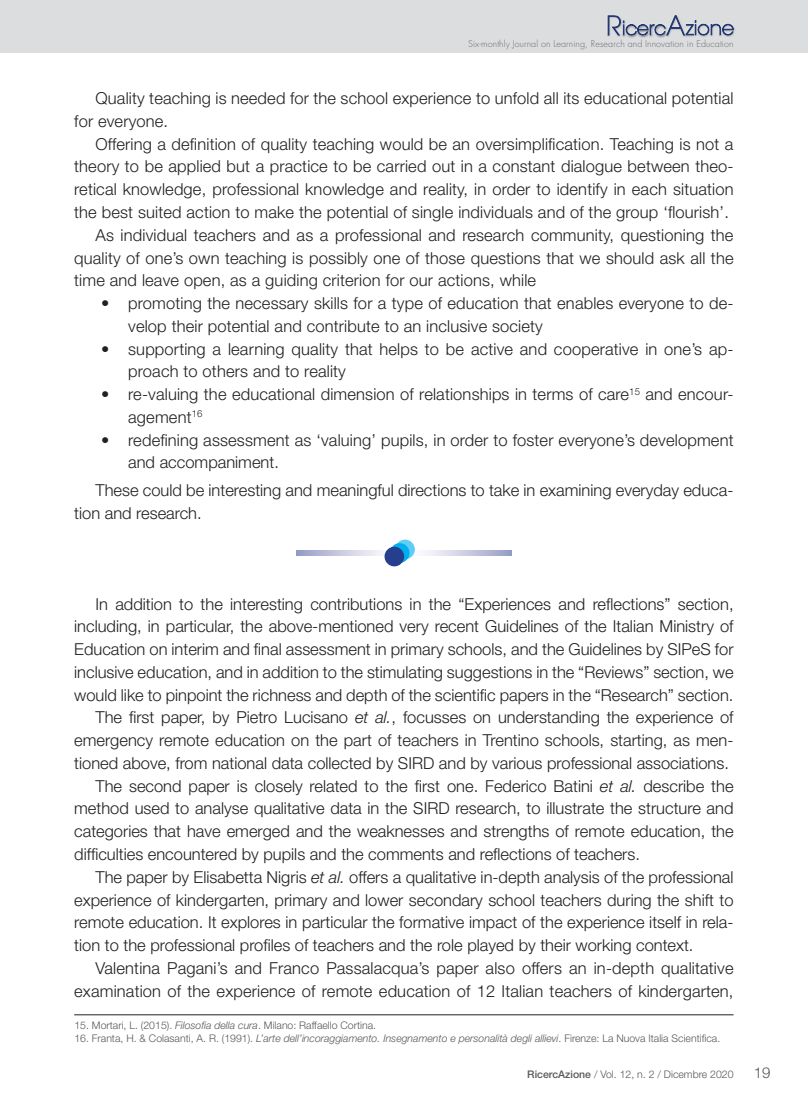
<style>
.page{position:relative;width:808px;height:1106px;background:#fff}
.page>*{position:absolute;margin:0;border:0;box-sizing:border-box;transform-origin:0 0}
.t1{font:300 16.5px/22.8px "Helvetica Neue LT";color:#231f20}
.t2{font:300 15px "Helvetica Neue CE";color:#57585a}
.t3{font:300 10.5px "Helvetica Neue LT";color:#57585a}
.t4{font:300 10.5px "Helvetica Neue CE";color:#57585a}
.t5{font:300 9px "Futura";letter-spacing:.01em;color:#6c6d70}
.s1{font-style:italic}
.s2{font-weight:500}
</style>
<div class="page">
<div style="left:0;top:0;width:808px;height:53px;background:#dcdddf"></div>
<div style="left:606px;top:15px;width:18px;height:23px;background:#231f20;opacity:.3"></div>
<div style="left:621px;top:19px;width:47px;height:19px;background:#231f20;opacity:.5"></div>
<div style="left:664px;top:13px;width:20px;height:24px;background:#dcdddf"></div>
<div style="left:665px;top:14px;width:22px;height:24px;background:#dcdddf"></div>
<div style="left:684px;top:19px;width:52px;height:19px;background:#231f20;opacity:.3"></div>
<svg style="left:608px;top:15px;width:126px;height:21px"></svg>
<hr style="left:74px;top:1014px;width:659px;height:1px;background:#231f20">
<svg style="left:296px;top:550px;width:89px;height:6px"></svg>
<svg style="left:413px;top:550px;width:99px;height:6px"></svg>
<svg style="left:395px;top:539px;width:20px;height:20px"></svg>
<svg style="left:390px;top:543px;width:19px;height:20px"></svg>
<div style="left:384px;top:547px;width:20px;height:19px;background:#253f8e;border-radius:50%"></div>
<p class="t5" style="left:468px;top:38px;width:267px">Six-monthly Journal on Learning, Research and Innovation in Education</p>
<p class="t1" style="left:74px;top:87px;width:661px;text-indent:21px">Quality teaching is needed for the school experience to unfold all its educational potential for everyone.</p>
<p class="t1" style="left:96px;top:132px;width:639px">Offering a definition of quality teaching would be an oversimplification. Teaching is not a</p>
<p class="t1" style="left:74px;top:155px;width:661px">theory to be applied but a practice to be carried out in a constant dialogue between theo-</p>
<p class="t1" style="left:74px;top:178px;width:661px">retical knowledge, professional knowledge and reality, in order to identify in each situation</p>
<p class="t1" style="left:74px;top:200px;width:656px">the best suited action to make the potential of single individuals and of the group ‘flourish’.</p>
<p class="t1" style="left:96px;top:223px;width:639px">As individual teachers and as a professional and research community, questioning the</p>
<p class="t1" style="left:74px;top:246px;width:661px">quality of one’s own teaching is possibly one of those questions that we should ask all the</p>
<p class="t1" style="left:74px;top:269px;width:463px">time and leave open, as a guiding criterion for our actions, while</p>
<p class="t1" style="left:128px;top:291px;width:607px;text-indent:-27px">• promoting the necessary skills for a type of education that enables everyone to de&shy;velop their potential and contribute to an inclusive society</p>
<p class="t1" style="left:128px;top:337px;width:607px;text-indent:-27px">• supporting a learning quality that helps to be active and cooperative in one’s ap&shy;proach to others and to reality</p>
<p class="t1" style="left:128px;top:382px;width:607px;text-indent:-27px">• re-valuing the educational dimension of relationships in terms of care<sup>15</sup> and encour&shy;agement<sup>16</sup></p>
<p class="t1" style="left:128px;top:428px;width:607px;text-indent:-27px">• redefining assessment as ‘valuing’ pupils, in order to foster everyone’s development and accompaniment.</p>
<p class="t1" style="left:74px;top:478px;width:661px;text-indent:21px">These could be interesting and meaningful directions to take in examining everyday educa&shy;tion and research.</p>
<p class="t1" style="left:96px;top:592px;width:639px">In addition to the interesting contributions in the “Experiences and reflections” section,</p>
<p class="t1" style="left:74px;top:614px;width:661px">including, in particular, the above-mentioned very recent Guidelines of the Italian Ministry of</p>
<p class="t1" style="left:74px;top:637px;width:661px">Education on interim and final assessment in primary schools, and the Guidelines by SIPeS for</p>
<p class="t1" style="left:74px;top:660px;width:661px">inclusive education, and in addition to the stimulating suggestions in the “Reviews” section, we</p>
<p class="t1" style="left:74px;top:683px;width:661px">would like to pinpoint the richness and depth of the scientific papers in the “Research” section.</p>
<p class="t1" style="left:96px;top:705px;width:639px">The first paper, by Pietro Lucisano <span class="s1">et al.</span>, focusses on understanding the experience of</p>
<p class="t1" style="left:74px;top:728px;width:661px">emergency remote education on the part of teachers in Trentino schools, starting, as men-</p>
<p class="t1" style="left:74px;top:751px;width:656px">tioned above, from national data collected by SIRD and by various professional associations.</p>
<p class="t1" style="left:96px;top:774px;width:639px">The second paper is closely related to the first one. Federico Batini <span class="s1">et al.</span> describe the</p>
<p class="t1" style="left:74px;top:796px;width:661px">method used to analyse qualitative data in the SIRD research, to illustrate the structure and</p>
<p class="t1" style="left:74px;top:819px;width:661px">categories that have emerged and the weaknesses and strengths of remote education, the</p>
<p class="t1" style="left:74px;top:842px;width:567px">difficulties encountered by pupils and the comments and reflections of teachers.</p>
<p class="t1" style="left:96px;top:865px;width:639px">The paper by Elisabetta Nigris <span class="s1">et al.</span> offers a qualitative in-depth analysis of the professional</p>
<p class="t1" style="left:74px;top:888px;width:661px">experience of kindergarten, primary and lower secondary school teachers during the shift to</p>
<p class="t1" style="left:74px;top:910px;width:661px">remote education. It explores in particular the formative impact of the experience itself in rela-</p>
<p class="t1" style="left:74px;top:933px;width:621px">tion to the professional profiles of teachers and the role played by their working context.</p>
<p class="t1" style="left:96px;top:956px;width:639px">Valentina Pagani’s and Franco Passalacqua’s paper also offers an in-depth qualitative</p>
<p class="t1" style="left:74px;top:979px;width:661px">examination of the experience of remote education of 12 Italian teachers of kindergarten,</p>
<p class="t3" style="left:74px;top:1018px;width:303px">15. Mortari, L. (2015). <span class="s1">Filosofia della cura</span>. Milano: Raffaello Cortina.</p>
<p class="t3" style="left:74px;top:1031px;width:647px">16. Franta, H. &amp; Colasanti, A. R. (1991). <span class="s1">L’arte dell’incoraggiamento. Insegnamento e personalità degli allievi</span>. Firenze: La Nuova Italia Scientifica.</p>
<p class="t4" style="left:527px;top:1068px;width:208px"><span class="s2">RicercAzione</span> / Vol. 12, n. 2 / Dicembre 2020</p>
<p class="t2" style="left:754px;top:1063px;width:18px">19</p>
</div>
